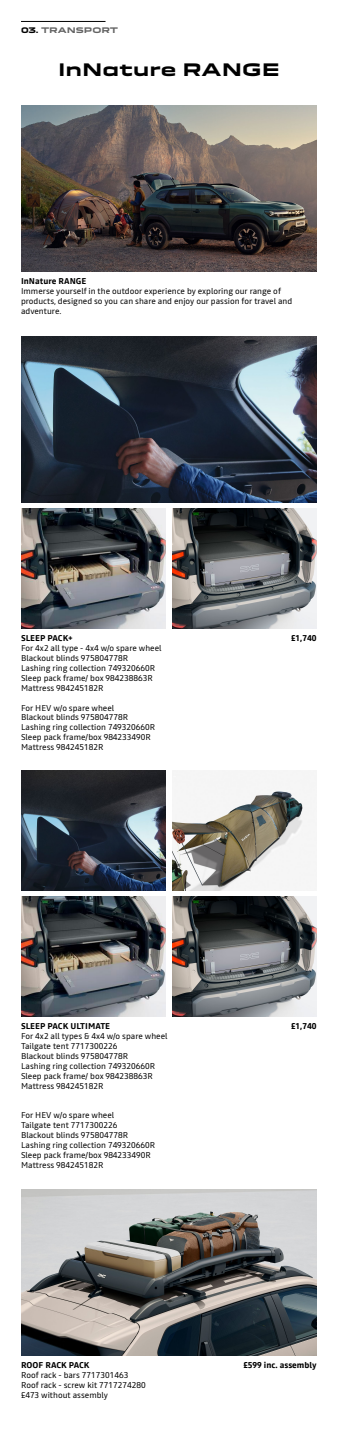
<style>
.page{position:relative;width:338px;height:1446px;background:#fff}
.page>*{position:absolute;margin:0;border:0;box-sizing:border-box;transform-origin:0 0}
.t1{font:700 16.8px "Dacia Block Extended";color:#000}
.t2{font:8.4px/9.9px "Read";color:#000}
.t3{font:700 8.4px "Read";color:#000}
.t4{font:700 7.5px "Dacia Block Extended";color:#646464}
.s1{color:#000}
</style>
<div class="page">
<img style="left:21px;top:1189px;width:295px;height:166px">
<img style="left:21px;top:106px;width:295px;height:165px">
<img style="left:21px;top:336px;width:295px;height:166px">
<img style="left:21px;top:770px;width:145px;height:120px">
<img style="left:172px;top:791px;width:132px;height:99px">
<img style="left:21px;top:508px;width:145px;height:120px">
<img style="left:21px;top:896px;width:145px;height:120px">
<img style="left:172px;top:508px;width:144px;height:120px">
<img style="left:172px;top:896px;width:144px;height:120px">
<hr style="left:21px;top:21px;width:84px;height:1px;background:#000">
<p class="t4" style="left:21px;top:26px;width:99px"><span class="s1">03.</span> TRANSPORT</p>
<h1 class="t1" style="left:58px;top:60px;width:223px">InNature RANGE</h1>
<p class="t3" style="left:21px;top:275px;width:67px">InNature RANGE</p>
<p class="t2" style="left:21px;top:286px;width:272px">Immerse yourself in the outdoor experience by exploring our range of products, designed so you can share and enjoy our passion for travel and adventure.</p>
<p class="t3" style="left:21px;top:632px;width:53px">SLEEP PACK+</p>
<p class="t3" style="left:291px;top:632px;width:27px">£1,740</p>
<p class="t2" style="left:21px;top:643px;width:142px">For 4x2 all type - 4x4 w/o spare wheel<br>Blackout blinds 975804778R<br>Lashing ring collection 749320660R<br>Sleep pack frame/ box 984238863R<br>Mattress 984245182R</p>
<p class="t2" style="left:21px;top:702px;width:136px">For HEV w/o spare wheel<br>Blackout blinds 975804778R<br>Lashing ring collection 749320660R<br>Sleep pack frame/box 984233490R<br>Mattress 984245182R</p>
<p class="t3" style="left:21px;top:1020px;width:91px">SLEEP PACK ULTIMATE</p>
<p class="t3" style="left:291px;top:1020px;width:27px">£1,740</p>
<p class="t2" style="left:21px;top:1031px;width:148px">For 4x2 all types &amp; 4x4 w/o spare wheel<br>Tailgate tent 7717300226<br>Blackout blinds 975804778R<br>Lashing ring collection 749320660R<br>Sleep pack frame/ box 984238863R<br>Mattress 984245182R</p>
<p class="t2" style="left:21px;top:1110px;width:136px">For HEV w/o spare wheel<br>Tailgate tent 7717300226<br>Blackout blinds 975804778R<br>Lashing ring collection 749320660R<br>Sleep pack frame/box 984233490R<br>Mattress 984245182R</p>
<p class="t3" style="left:21px;top:1359px;width:70px">ROOF RACK PACK</p>
<p class="t3" style="left:243px;top:1359px;width:75px">£599 inc. assembly</p>
<p class="t2" style="left:21px;top:1370px;width:126px">Roof rack - bars 7717301463<br>Roof rack - screw kit 7717274280 £473 without assembly</p>
</div>
